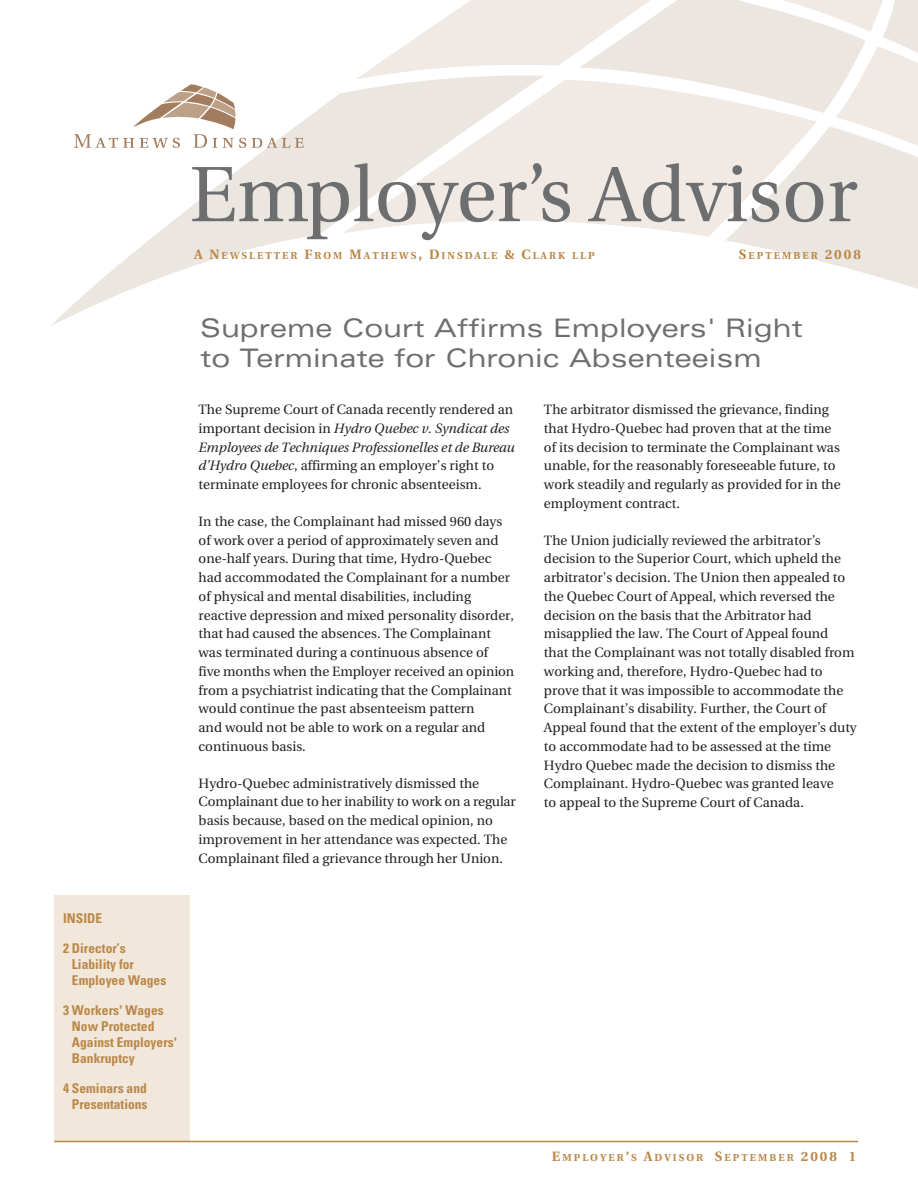
<style>
.page{position:relative;width:918px;height:1188px;background:#fff}
.page>*{position:absolute;margin:0;border:0;box-sizing:border-box;transform-origin:0 0}
.t1{font:78.3px "Utopia";color:#6d6e70}
.t2{font:expanded 25.5px/30.6px "Univers";color:#6d6e70}
.t3{font:13.5px/18.8px "Utopia";color:#231f20}
.t4{font:700 condensed 13.5px/16.2px "Univers";color:#ba8748}
.t5{font:700 10.2px "Utopia";letter-spacing:.2em;color:#ba8748}
.s1{font-size:13.5px}
.s2{font-style:italic}
</style>
<div class="page">
<svg style="left:51px;top:93px;width:291px;height:233px"></svg>
<svg style="left:342px;top:91px;width:13px;height:142px;background:#eee9e3"></svg>
<svg style="left:355px;top:0;width:563px;height:289px"></svg>
<div style="left:54px;top:895px;width:135px;height:246px;background:#f1e7da"></div>
<hr style="left:54px;top:1141px;width:804px;height:1px;background:#ba8748">
<svg style="left:74px;top:84px;width:172px;height:64px"></svg>
<svg style="left:252px;top:138px;width:52px;height:10px"></svg>
<h1 class="t1" style="left:190px;top:163px;width:670px">Employer’s Advisor</h1>
<p class="t5" style="left:194px;top:252px;width:402px"><span class="s1">A N</span>EWSLETTER <span class="s1">F</span>ROM <span class="s1">M</span>ATHEWS<span class="s1">, D</span>INSDALE <span class="s1">&amp; C</span>LARK LLP</p>
<p class="t5" style="left:739px;top:252px;width:124px"><span class="s1">S</span>EPTEMBER <span class="s1">2008</span></p>
<p class="t4" style="left:63px;top:911px;width:41px">INSIDE</p>
<p class="t4" style="left:72px;top:941px;width:96px;text-indent:-9px">2 Director’s<br>Liability for<br>Employee Wages</p>
<p class="t4" style="left:72px;top:1003px;width:107px;text-indent:-9px">3 Workers' Wages<br>Now Protected<br>Against Employers'<br>Bankruptcy</p>
<p class="t4" style="left:63px;top:1082px;width:86px;text-align:right">4 Seminars and<br>Presentations</p>
<h2 class="t2" style="left:200px;top:315px;width:604px">Supreme Court Affirms Employers' Right to Terminate for Chronic Absenteeism</h2>
<p class="t3" style="left:199px;top:401px;width:318px">The Supreme Court of Canada recently rendered an important decision in <span class="s2">Hydro Quebec v. Syndicat des Employees de Techniques Professionelles et de Bureau d’Hydro Quebec</span>, affirming an employer’s right to terminate employees for chronic absenteeism.</p>
<p class="t3" style="left:199px;top:513px;width:317px">In the case, the Complainant had missed 960 days of work over a period of approximately seven and one-half years. During that time, Hydro-Quebec had accommodated the Complainant for a number of physical and mental disabilities, including reactive depression and mixed personality disorder, that had caused the absences. The Complainant was terminated during a continuous absence of<br>five months when the Employer received an opinion from a psychiatrist indicating that the Complainant would continue the past absenteeism pattern<br>and would not be able to work on a regular and continuous basis.</p>
<p class="t3" style="left:199px;top:775px;width:319px">Hydro-Quebec administratively dismissed the Complainant due to her inability to work on a regular basis because, based on the medical opinion, no improvement in her attendance was expected. The Complainant filed a grievance through her Union.</p>
<p class="t3" style="left:544px;top:401px;width:298px">The arbitrator dismissed the grievance, finding that Hydro-Quebec had proven that at the time of its decision to terminate the Complainant was unable, for the reasonably foreseeable future, to work steadily and regularly as provided for in the employment contract.</p>
<p class="t3" style="left:544px;top:532px;width:314px">The Union judicially reviewed the arbitrator’s decision to the Superior Court, which upheld the arbitrator's decision. The Union then appealed to the Quebec Court of Appeal, which reversed the decision on the basis that the Arbitrator had misapplied the law. The Court of Appeal found<br>that the Complainant was not totally disabled from working and, therefore, Hydro-Quebec had to prove that it was impossible to accommodate the Complainant’s disability. Further, the Court of Appeal found that the extent of the employer’s duty to accommodate had to be assessed at the time Hydro Quebec made the decision to dismiss the Complainant. Hydro-Quebec was granted leave<br>to appeal to the Supreme Court of Canada.</p>
<p class="t5" style="left:552px;top:1153px;width:306px"><span class="s1">E</span>MPLOYER<span class="s1">’</span>S <span class="s1">A</span>DVISOR <span class="s1">S</span>EPTEMBER <span class="s1">2008 1</span></p>
</div>
